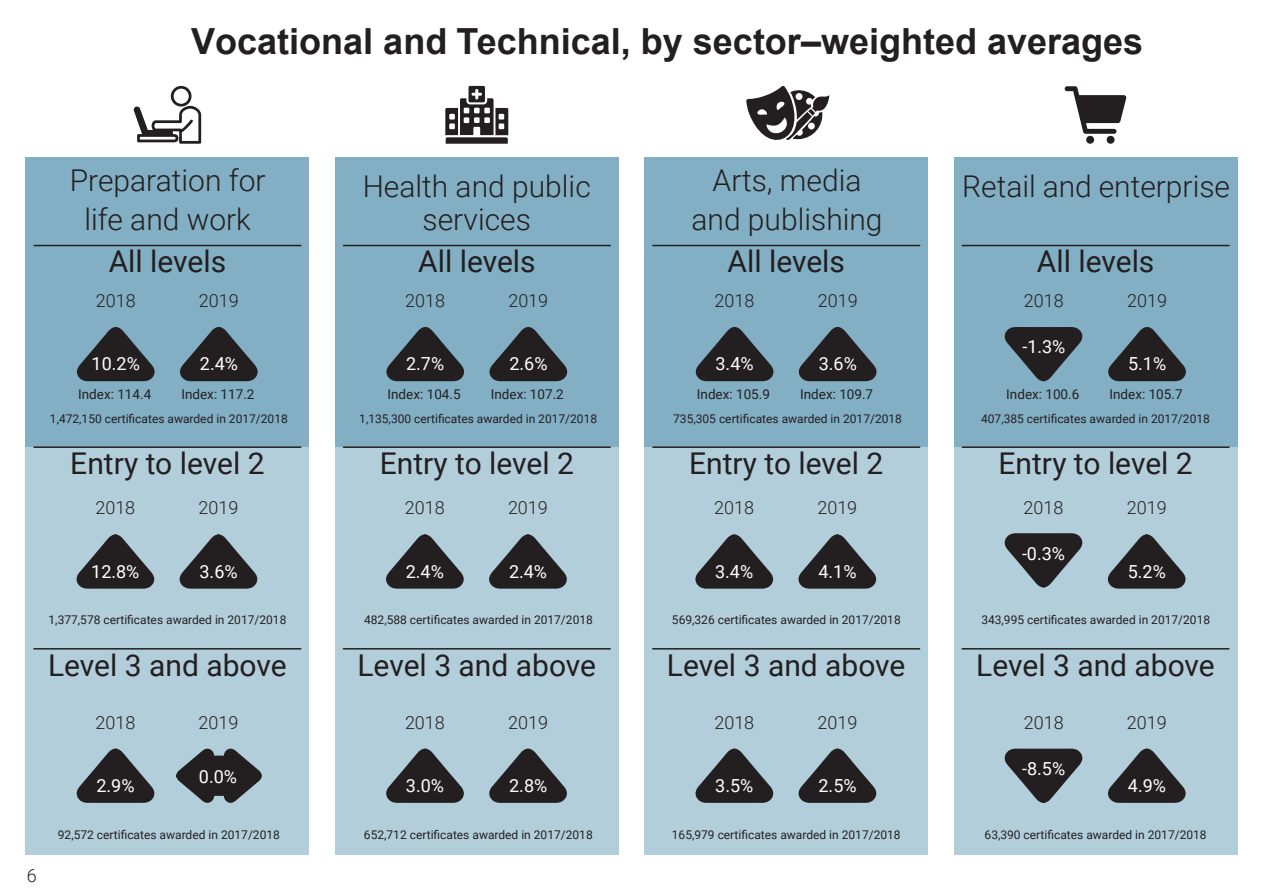
<style>
.page{position:relative;width:1263px;height:893px;background:#fff}
.page>*{position:absolute;margin:0;border:0;box-sizing:border-box;transform-origin:0 0}
.Heading_1_black{font:700 36px "Arial";color:#231f20}
.Heading_2_black{font:30px "Roboto";color:#231f20}
.Heading_2_-_VTQ_Sect{font:300 30px/33px "Roboto";color:#231f20;text-align:center}
.t1{font:18px "Roboto";color:#fff}
.t2{font:300 18px "Roboto";color:#231f20}
.t3{font:13.5px "Roboto";color:#231f20}
.t4{font:12px "Roboto";color:#231f20}
</style>
<div class="page">
<div style="left:26px;top:157px;width:283px;height:698px;background:#82afc4"></div>
<div style="left:335px;top:157px;width:284px;height:698px;background:#82afc4"></div>
<div style="left:644px;top:157px;width:284px;height:698px;background:#82afc4"></div>
<div style="left:954px;top:157px;width:283px;height:698px;background:#82afc4"></div>
<svg style="left:26px;top:448px;width:1211px;height:407px;background:#b8d1dd"></svg>
<svg style="left:77px;top:327px;width:78px;height:54px"></svg>
<svg style="left:386px;top:327px;width:78px;height:54px"></svg>
<svg style="left:696px;top:327px;width:77px;height:54px"></svg>
<svg style="left:77px;top:534px;width:77px;height:55px;background:#565d63"></svg>
<svg style="left:386px;top:534px;width:78px;height:55px;background:#575f64"></svg>
<svg style="left:695px;top:534px;width:78px;height:55px;background:#575f64"></svg>
<svg style="left:77px;top:749px;width:77px;height:54px;background:#555b61"></svg>
<svg style="left:386px;top:749px;width:78px;height:54px;background:#565d62"></svg>
<svg style="left:695px;top:749px;width:78px;height:54px;background:#565d62"></svg>
<svg style="left:180px;top:327px;width:78px;height:54px"></svg>
<svg style="left:489px;top:327px;width:78px;height:54px"></svg>
<svg style="left:799px;top:327px;width:77px;height:54px"></svg>
<svg style="left:1108px;top:327px;width:78px;height:54px"></svg>
<svg style="left:180px;top:534px;width:77px;height:55px;background:#565d63"></svg>
<svg style="left:489px;top:534px;width:78px;height:55px;background:#575f64"></svg>
<svg style="left:798px;top:534px;width:78px;height:55px;background:#575f64"></svg>
<svg style="left:1108px;top:534px;width:77px;height:55px;background:#565d63"></svg>
<svg style="left:489px;top:749px;width:78px;height:54px;background:#565d62"></svg>
<svg style="left:798px;top:749px;width:78px;height:54px;background:#565d62"></svg>
<svg style="left:1108px;top:749px;width:78px;height:54px;background:#565d62"></svg>
<svg style="left:1005px;top:533px;width:77px;height:54px;background:#555b61"></svg>
<svg style="left:1005px;top:749px;width:77px;height:54px;background:#555c61"></svg>
<hr style="left:34px;top:245px;width:267px;height:1px;background:#231f20">
<hr style="left:343px;top:245px;width:267px;height:1px;background:#231f20">
<hr style="left:653px;top:245px;width:267px;height:1px;background:#231f20">
<hr style="left:962px;top:245px;width:267px;height:1px;background:#231f20">
<hr style="left:34px;top:446px;width:267px;height:2px;background:#231f20">
<hr style="left:343px;top:446px;width:267px;height:2px;background:#231f20">
<hr style="left:653px;top:446px;width:267px;height:2px;background:#231f20">
<hr style="left:962px;top:446px;width:267px;height:2px;background:#231f20">
<hr style="left:34px;top:648px;width:267px;height:2px;background:#231f20">
<hr style="left:343px;top:648px;width:267px;height:2px;background:#231f20">
<hr style="left:653px;top:648px;width:266px;height:2px;background:#231f20">
<hr style="left:962px;top:648px;width:267px;height:2px;background:#231f20">
<svg style="left:176px;top:749px;width:86px;height:54px;background:#545a5f"></svg>
<svg style="left:1005px;top:327px;width:77px;height:54px"></svg>
<svg style="left:445px;top:86px;width:63px;height:58px"></svg>
<svg style="left:746px;top:86px;width:83px;height:54px"></svg>
<svg style="left:134px;top:86px;width:67px;height:58px"></svg>
<svg style="left:1065px;top:86px;width:61px;height:48px"></svg>
<div style="left:1086px;top:136px;width:8px;height:8px;background:#231f20;border-radius:50%"></div>
<div style="left:1107px;top:136px;width:7px;height:8px;background:#231f20;border-radius:50%"></div>
<p class="Heading_1_black" style="left:191px;top:16px;width:953px">Vocational and Technical, by sector–weighted averages</p>
<p class="Heading_2_-_VTQ_Sect" style="left:70px;top:163px;width:197px">Preparation for</p>
<p class="Heading_2_-_VTQ_Sect" style="left:84px;top:201px;width:168px">life and work</p>
<p class="Heading_2_-_VTQ_Sect" style="left:363px;top:168px;width:230px">Health and public services</p>
<p class="Heading_2_-_VTQ_Sect" style="left:712px;top:163px;width:150px">Arts, media</p>
<p class="Heading_2_-_VTQ_Sect" style="left:691px;top:201px;width:193px">and publishing</p>
<p class="Heading_2_-_VTQ_Sect" style="left:962px;top:168px;width:269px">Retail and enterprise</p>
<p class="Heading_2_black" style="left:109px;top:241px;width:119px">All levels</p>
<p class="Heading_2_black" style="left:418px;top:241px;width:119px">All levels</p>
<p class="Heading_2_black" style="left:727px;top:241px;width:119px">All levels</p>
<p class="Heading_2_black" style="left:1037px;top:241px;width:119px">All levels</p>
<p class="t2" style="left:96px;top:288px;width:41px">2018</p>
<p class="t2" style="left:405px;top:288px;width:41px">2018</p>
<p class="t2" style="left:715px;top:288px;width:41px">2018</p>
<p class="t2" style="left:1024px;top:288px;width:41px">2018</p>
<p class="t2" style="left:199px;top:288px;width:41px">2019</p>
<p class="t2" style="left:508px;top:288px;width:41px">2019</p>
<p class="t2" style="left:818px;top:288px;width:41px">2019</p>
<p class="t2" style="left:1127px;top:288px;width:41px">2019</p>
<p class="t1" style="left:1022px;top:334px;width:45px">-1.3%</p>
<p class="t1" style="left:92px;top:351px;width:50px">10.2%</p>
<p class="t1" style="left:406px;top:351px;width:40px">2.7%</p>
<p class="t1" style="left:715px;top:351px;width:40px">3.4%</p>
<p class="t1" style="left:200px;top:351px;width:40px">2.4%</p>
<p class="t1" style="left:509px;top:351px;width:40px">2.6%</p>
<p class="t1" style="left:819px;top:351px;width:40px">3.6%</p>
<p class="t1" style="left:1128px;top:351px;width:40px">5.1%</p>
<p class="t3" style="left:78px;top:384px;width:75px">Index: 114.4</p>
<p class="t3" style="left:181px;top:384px;width:75px">Index: 117.2</p>
<p class="t3" style="left:387px;top:384px;width:75px">Index: 104.5</p>
<p class="t3" style="left:491px;top:384px;width:75px">Index: 107.2</p>
<p class="t3" style="left:697px;top:384px;width:75px">Index: 105.9</p>
<p class="t3" style="left:800px;top:384px;width:75px">Index: 109.7</p>
<p class="t3" style="left:1006px;top:384px;width:75px">Index: 100.6</p>
<p class="t3" style="left:1109px;top:384px;width:75px">Index: 105.7</p>
<p class="t4" style="left:50px;top:410px;width:239px">1,472,150 certificates awarded in 2017/2018</p>
<p class="t4" style="left:359px;top:410px;width:239px">1,135,300 certificates awarded in 2017/2018</p>
<p class="t4" style="left:673px;top:410px;width:230px">735,305 certificates awarded in 2017/2018</p>
<p class="t4" style="left:981px;top:410px;width:230px">407,385 certificates awarded in 2017/2018</p>
<p class="Heading_2_black" style="left:70px;top:442px;width:196px">Entry to level 2</p>
<p class="Heading_2_black" style="left:380px;top:442px;width:196px">Entry to level 2</p>
<p class="Heading_2_black" style="left:689px;top:442px;width:196px">Entry to level 2</p>
<p class="Heading_2_black" style="left:998px;top:442px;width:196px">Entry to level 2</p>
<p class="t2" style="left:95px;top:495px;width:41px">2018</p>
<p class="t2" style="left:405px;top:495px;width:41px">2018</p>
<p class="t2" style="left:714px;top:495px;width:41px">2018</p>
<p class="t2" style="left:1023px;top:495px;width:41px">2018</p>
<p class="t2" style="left:199px;top:495px;width:41px">2019</p>
<p class="t2" style="left:508px;top:495px;width:41px">2019</p>
<p class="t2" style="left:817px;top:495px;width:41px">2019</p>
<p class="t2" style="left:1127px;top:495px;width:41px">2019</p>
<p class="t1" style="left:1022px;top:541px;width:45px">-0.3%</p>
<p class="t1" style="left:91px;top:559px;width:50px">12.8%</p>
<p class="t1" style="left:406px;top:559px;width:40px">2.4%</p>
<p class="t1" style="left:715px;top:559px;width:40px">3.4%</p>
<p class="t1" style="left:200px;top:559px;width:40px">3.6%</p>
<p class="t1" style="left:509px;top:559px;width:40px">2.4%</p>
<p class="t1" style="left:818px;top:559px;width:40px">4.1%</p>
<p class="t1" style="left:1128px;top:559px;width:40px">5.2%</p>
<p class="t4" style="left:49px;top:611px;width:239px">1,377,578 certificates awarded in 2017/2018</p>
<p class="t4" style="left:364px;top:611px;width:230px">482,588 certificates awarded in 2017/2018</p>
<p class="t4" style="left:672px;top:611px;width:230px">569,326 certificates awarded in 2017/2018</p>
<p class="t4" style="left:981px;top:611px;width:230px">343,995 certificates awarded in 2017/2018</p>
<p class="Heading_2_black" style="left:48px;top:644px;width:240px">Level 3 and above</p>
<p class="Heading_2_black" style="left:357px;top:644px;width:240px">Level 3 and above</p>
<p class="Heading_2_black" style="left:667px;top:644px;width:240px">Level 3 and above</p>
<p class="Heading_2_black" style="left:976px;top:644px;width:240px">Level 3 and above</p>
<h3 class="t2" style="left:27px;top:863px;width:11px">6</h3>
<p class="t2" style="left:96px;top:710px;width:41px">2018</p>
<p class="t2" style="left:405px;top:710px;width:41px">2018</p>
<p class="t2" style="left:714px;top:710px;width:41px">2018</p>
<p class="t2" style="left:1024px;top:710px;width:41px">2018</p>
<p class="t2" style="left:199px;top:710px;width:41px">2019</p>
<p class="t2" style="left:508px;top:710px;width:41px">2019</p>
<p class="t2" style="left:817px;top:710px;width:41px">2019</p>
<p class="t2" style="left:1127px;top:710px;width:41px">2019</p>
<p class="t1" style="left:1022px;top:755px;width:45px">-8.5%</p>
<p class="t1" style="left:199px;top:763px;width:40px">0.0%</p>
<p class="t1" style="left:96px;top:773px;width:40px">2.9%</p>
<p class="t1" style="left:406px;top:773px;width:40px">3.0%</p>
<p class="t1" style="left:715px;top:773px;width:40px">3.5%</p>
<p class="t1" style="left:509px;top:773px;width:40px">2.8%</p>
<p class="t1" style="left:818px;top:773px;width:40px">2.5%</p>
<p class="t1" style="left:1128px;top:773px;width:40px">4.9%</p>
<p class="t4" style="left:58px;top:827px;width:224px">92,572 certificates awarded in 2017/2018</p>
<p class="t4" style="left:364px;top:827px;width:230px">652,712 certificates awarded in 2017/2018</p>
<p class="t4" style="left:672px;top:827px;width:230px">165,979 certificates awarded in 2017/2018</p>
<p class="t4" style="left:984px;top:827px;width:224px">63,390 certificates awarded in 2017/2018</p>
</div>
